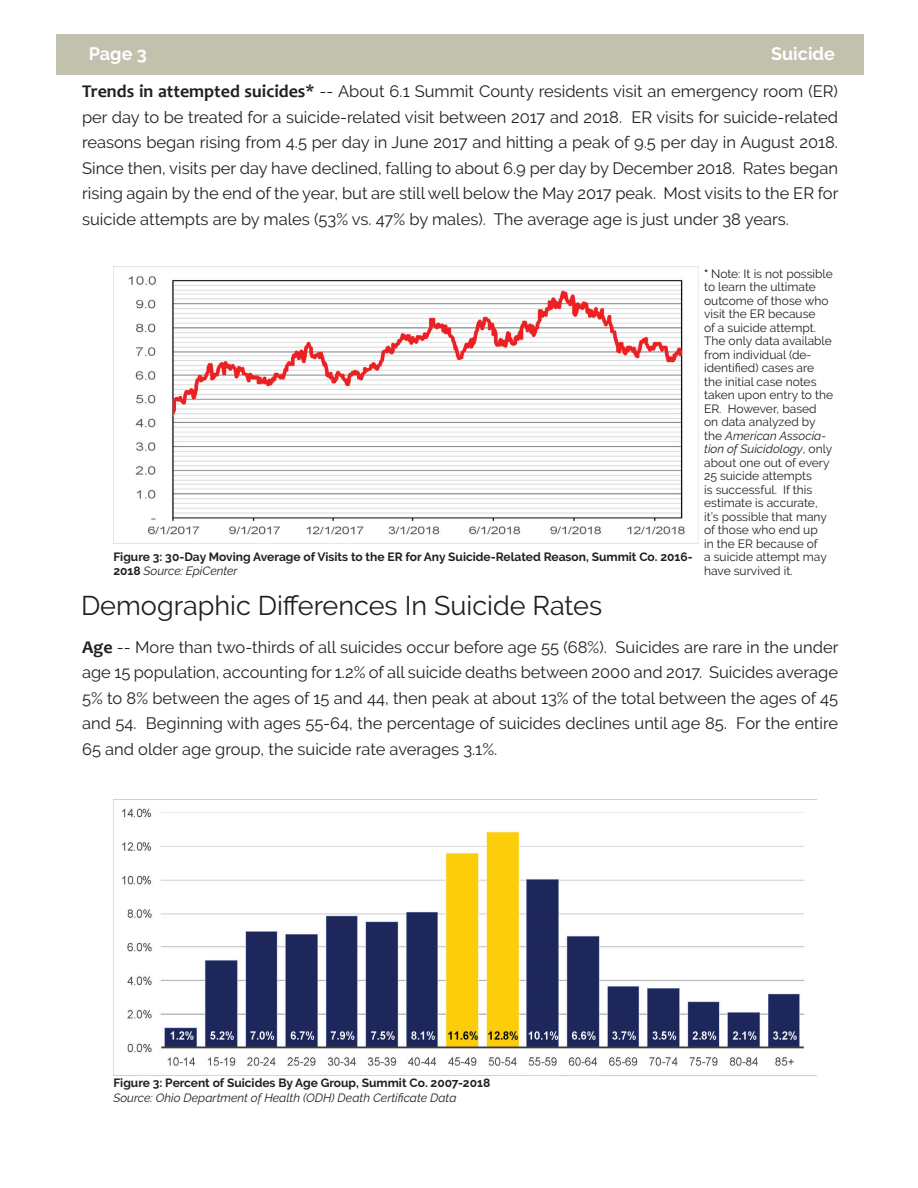
<style>
.page{position:relative;width:918px;height:1188px;background:#fff}
.page>*{position:absolute;margin:0;border:0;box-sizing:border-box;transform-origin:0 0}
.t1{font:27px "Raleway";color:#231f20}
.t2{font:700 18px "Raleway";color:#fff}
.t3{font:16.5px/25.5px "Raleway";color:#231f20;text-align:justify}
.t4{font:12px/13.5px "Raleway";color:#231f20}
.t5{font:700 12px/14.4px "Raleway";color:#231f20}
.t6{font:italic 12px "Raleway";color:#231f20}
.s1{font-family:"Candara";font-weight:700;font-size:18px}
.s2{font-weight:400;font-style:italic}
.s3{font-weight:700}
.s4{font-style:italic}
</style>
<div class="page">
<div style="left:56px;top:34px;width:808px;height:40px;background:#c1c1ad"></div>
<img style="left:113px;top:799px;width:704px;height:277px">
<img style="left:113px;top:267px;width:572px;height:276px">
<p class="t2" style="left:89px;top:44px;width:60px">Page 3</p>
<p class="t2" style="left:771px;top:44px;width:65px">Suicide</p>
<p class="t3" style="left:82px;top:79px;width:758px"><span class="s1">Trends in attempted suicides*</span> -- About 6.1 Summit County residents visit an emergency room (ER) per day to be treated for a suicide-related visit between 2017 and 2018. ER visits for suicide-related reasons began rising from 4.5 per day in June 2017 and hitting a peak of 9.5 per day in August 2018.<br>Since then, visits per day have declined, falling to about 6.9 per day by December 2018. Rates began rising again by the end of the year, but are still well below the May 2017 peak. Most visits to the ER for suicide attempts are by males (53% vs. 47% by males). The average age is just under 38 years.</p>
<p class="t5" style="left:113px;top:549px;width:581px">Figure 3: 30-Day Moving Average of Visits to the ER for Any Suicide-Related Reason, Summit Co. 2016-<br>2018 <span class="s2">Source: EpiCenter</span></p>
<h1 class="t1" style="left:81px;top:590px;width:523px">Demographic Differences In Suicide Rates</h1>
<p class="t4" style="left:704px;top:267px;width:130px"><span class="s3">*</span> Note: It is not possible to learn the ultimate outcome of those who visit the ER because<br>of a suicide attempt.<br>The only data available from individual (de&shy;identified) cases are the initial case notes taken upon entry to the<br>ER. However, based on data analyzed by the <span class="s4">American Associa&shy;tion of Suicidology</span>, only about one out of every<br>25 suicide attempts<br>is successful. If this estimate is accurate, it’s possible that many of those who end up<br>in the ER because of<br>a suicide attempt may have survived it.</p>
<p class="t3" style="left:82px;top:634px;width:758px"><span class="s1">Age</span> -- More than two-thirds of all suicides occur before age 55 (68%). Suicides are rare in the under age 15 population, accounting for 1.2% of all suicide deaths between 2000 and 2017. Suicides average 5% to 8% between the ages of 15 and 44, then peak at about 13% of the total between the ages of 45 and 54. Beginning with ages 55-64, the percentage of suicides declines until age 85. For the entire 65 and older age group, the suicide rate averages 3.1%.</p>
<p class="t5" style="left:113px;top:1076px;width:378px">Figure 3: Percent of Suicides By Age Group, Summit Co. 2007-2018</p>
<p class="t6" style="left:113px;top:1090px;width:345px">Source: Ohio Department of Health (ODH) Death Certificate Data</p>
</div>
